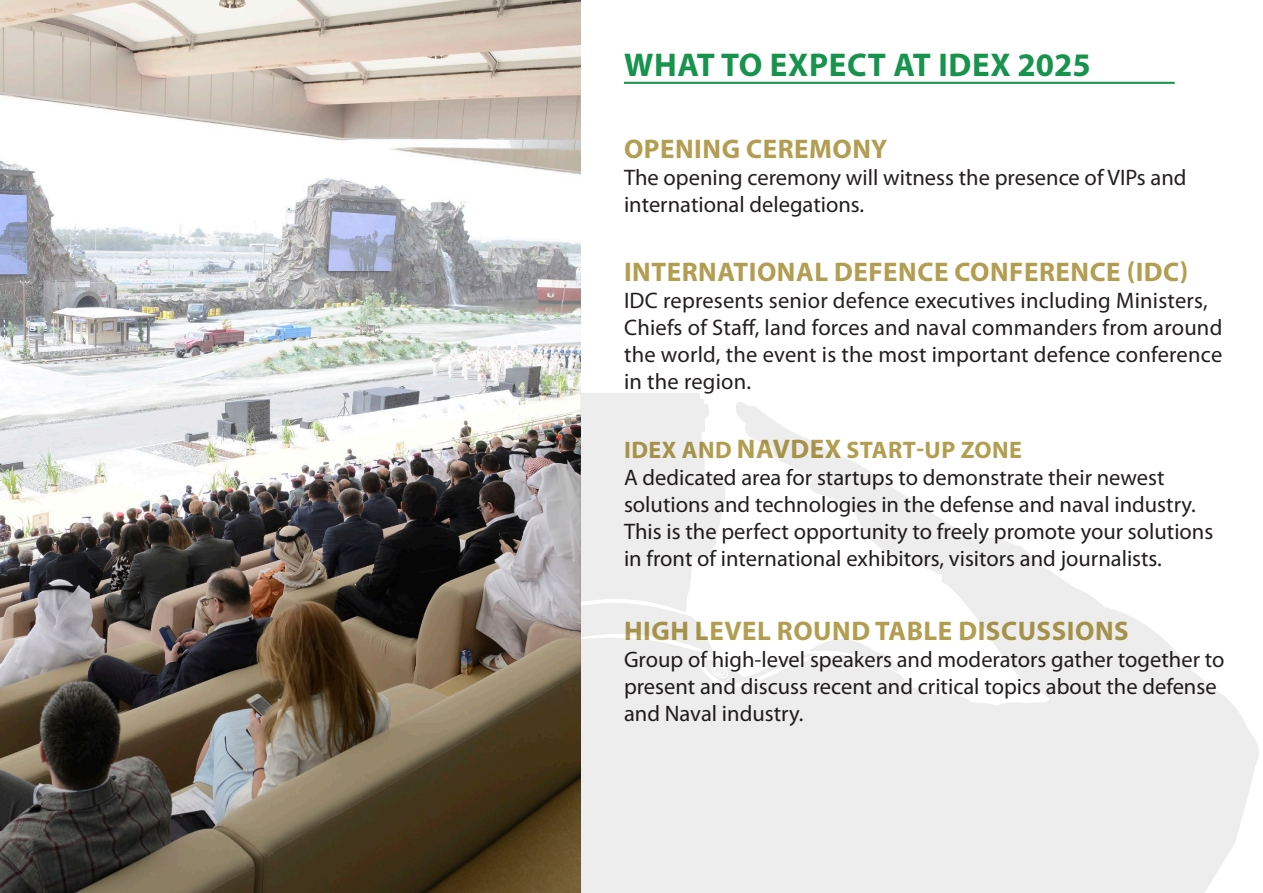
<style>
.page{position:relative;width:1263px;height:893px;background:#fff}
.page>*{position:absolute;margin:0;border:0;box-sizing:border-box;transform-origin:0 0}
.t1{font:700 33px "Myriad Pro";letter-spacing:.02em;color:#17934d}
.body{font:700 27px "Myriad Pro";letter-spacing:.02em;color:#b29d50}
.body-2{font:700 24px "Myriad Pro";letter-spacing:.02em;color:#b29d50}
.t2{font:22.5px/27px "Myriad Pro";color:#231f20}
</style>
<div class="page">
<hr style="left:624px;top:82px;width:551px;height:2px;background:#17934d">
<img style="left:0;top:0;width:580px;height:893px">
<svg style="left:580px;top:393px;width:679px;height:500px;fill:#ededed"></svg>
<p class="t1" style="left:624px;top:43px;width:468px">WHAT TO EXPECT AT IDEX 2025</p>
<p class="body" style="left:624px;top:132px;width:265px">OPENING CEREMONY</p>
<p class="t2" style="left:624px;top:164px;width:564px">The opening ceremony will witness the presence of VIPs and international delegations.</p>
<p class="body" style="left:624px;top:254px;width:566px">INTERNATIONAL DEFENCE CONFERENCE (IDC(</p>
<p class="t2" style="left:624px;top:287px;width:600px">IDC represents senior defence executives including Ministers, Chiefs of Staff, land forces and naval commanders from around the world, the event is the most important defence conference in the region.</p>
<p class="body" style="left:737px;top:431px;width:106px">NAVDEX</p>
<p class="body-2" style="left:846px;top:434px;width:177px">START-UP ZONE</p>
<p class="body-2" style="left:624px;top:434px;width:109px">IDEX AND</p>
<p class="t2" style="left:624px;top:463px;width:573px">A dedicated area for startups to demonstrate their newest solutions and technologies in the defense and naval industry.</p>
<p class="t2" style="left:624px;top:517px;width:591px">This is the perfect opportunity to freely promote your solutions in front of international exhibitors, visitors and journalists.</p>
<p class="body" style="left:624px;top:613px;width:506px">HIGH LEVEL ROUND TABLE DISCUSSIONS</p>
<p class="t2" style="left:624px;top:645px;width:602px">Group of high-level speakers and moderators gather together to present and discuss recent and critical topics about the defense and Naval industry.</p>
</div>
